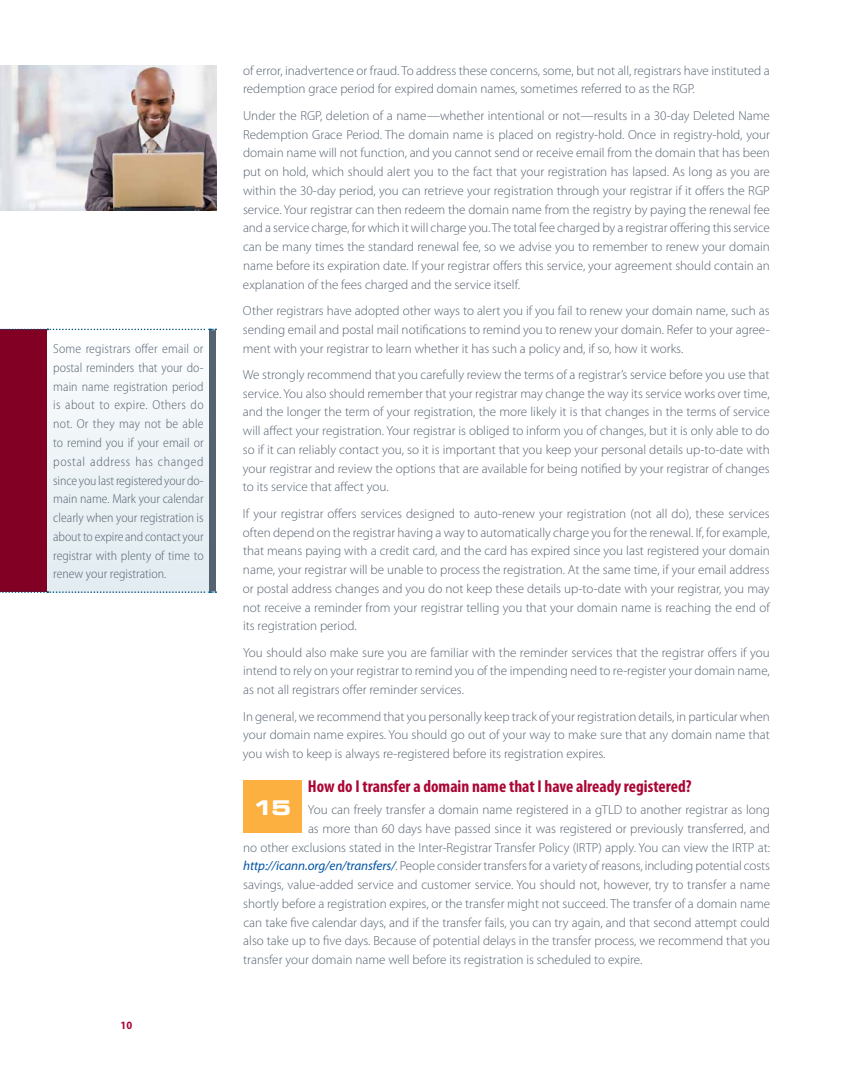
<style>
.page{position:relative;width:851px;height:1067px;background:#fff}
.page>*{position:absolute;margin:0;border:0;box-sizing:border-box;transform-origin:0 0}
.t1{font:700 expanded 20.25px "Square 721 BT";color:#fff}
.t2{font:700 condensed 17.25px "Myriad Pro";color:#ab0634}
.t3{font:300 13.2px/18.8px "Myriad Pro";color:#556270;text-align:justify}
.t4{font:300 semi-condensed 13.2px/18.8px "Myriad Pro";color:#556270;text-align:justify}
.t5{font:700 semi-condensed 11.25px "Myriad Pro";color:#ab0634}
.s1{font-weight:400;font-style:italic;color:#0054a4}
</style>
<div class="page">
<div style="left:243px;top:780px;width:58px;height:53px;background:#fbb040"></div>
<div style="left:0;top:329px;width:47px;height:263px;background:#820024"></div>
<div style="left:47px;top:329px;width:163px;height:263px;background:linear-gradient(to bottom,#fcfdfe,#e1ebf1)"></div>
<div style="left:210px;top:329px;width:6px;height:263px;background:#556270"></div>
<svg style="left:0;top:328px;width:216px;height:2px"></svg>
<svg style="left:0;top:591px;width:216px;height:2px"></svg>
<img style="left:0;top:66px;width:216px;height:145px">
<p class="t4" style="left:53px;top:340px;width:152px">Some registrars offer email or postal reminders that your do&shy;main name registration period is about to expire. Others do not. Or they may not be able to remind you if your email or postal address has changed since you last registered your do&shy;main name. Mark your calendar clearly when your registration is about to expire and contact your registrar with plenty of time to renew your registration.</p>
<p class="t5" style="left:120px;top:1018px;width:13px">10</p>
<p class="t3" style="left:243px;top:61px;width:528px">of error, inadvertence or fraud. To address these concerns, some, but not all, registrars have instituted a redemption grace period for expired domain names, sometimes referred to as the RGP.</p>
<p class="t3" style="left:243px;top:106px;width:528px">Under the RGP, deletion of a name—whether intentional or not—results in a 30-day Deleted Name Redemption Grace Period. The domain name is placed on registry-hold. Once in registry-hold, your domain name will not function, and you cannot send or receive email from the domain that has been put on hold, which should alert you to the fact that your registration has lapsed. As long as you are within the 30-day period, you can retrieve your registration through your registrar if it offers the RGP service. Your registrar can then redeem the domain name from the registry by paying the renewal fee and a service charge, for which it will charge you. The total fee charged by a registrar offering this service can be many times the standard renewal fee, so we advise you to remember to renew your domain name before its expiration date. If your registrar offers this service, your agreement should contain an explanation of the fees charged and the service itself.</p>
<p class="t3" style="left:243px;top:301px;width:528px">Other registrars have adopted other ways to alert you if you fail to renew your domain name, such as sending email and postal mail notifications to remind you to renew your domain. Refer to your agree&shy;ment with your registrar to learn whether it has such a policy and, if so, how it works.</p>
<p class="t3" style="left:243px;top:365px;width:528px">We strongly recommend that you carefully review the terms of a registrar’s service before you use that service. You also should remember that your registrar may change the way its service works over time, and the longer the term of your registration, the more likely it is that changes in the terms of service will affect your registration. Your registrar is obliged to inform you of changes, but it is only able to do so if it can reliably contact you, so it is important that you keep your personal details up-to-date with your registrar and review the options that are available for being notified by your registrar of changes to its service that affect you.</p>
<p class="t3" style="left:243px;top:504px;width:528px">If your registrar offers services designed to auto-renew your registration (not all do), these services often depend on the registrar having a way to automatically charge you for the renewal. If, for example, that means paying with a credit card, and the card has expired since you last registered your domain name, your registrar will be unable to process the registration. At the same time, if your email address or postal address changes and you do not keep these details up-to-date with your registrar, you may not receive a reminder from your registrar telling you that your domain name is reaching the end of its registration period.</p>
<p class="t3" style="left:243px;top:643px;width:528px">You should also make sure you are familiar with the reminder services that the registrar offers if you intend to rely on your registrar to remind you of the impending need to re-register your domain name, as not all registrars offer reminder services.</p>
<p class="t3" style="left:243px;top:707px;width:528px">In general, we recommend that you personally keep track of your registration details, in particular when your domain name expires. You should go out of your way to make sure that any domain name that you wish to keep is always re-registered before its registration expires.</p>
<h1 class="t1" style="left:253px;top:795px;width:39px">15</h1>
<h2 class="t2" style="left:308px;top:776px;width:385px">How do I transfer a domain name that I have already registered?</h2>
<p class="t3" style="left:308px;top:800px;width:463px">You can freely transfer a domain name registered in a gTLD to another registrar as long</p>
<p class="t3" style="left:308px;top:819px;width:463px">as more than 60 days have passed since it was registered or previously transferred, and</p>
<p class="t3" style="left:243px;top:838px;width:528px">no other exclusions stated in the Inter-Registrar Transfer Policy (IRTP) apply. You can view the IRTP at:</p>
<p class="t3" style="left:243px;top:856px;width:528px"><span class="s1">http://icann.org/en/transfers/</span>. People considertransfersfor a variety of reasons, including potential costs</p>
<p class="t3" style="left:243px;top:875px;width:528px">savings, value-added service and customer service. You should not, however, try to transfer a name</p>
<p class="t3" style="left:243px;top:894px;width:528px">shortly before a registration expires, or the transfer might not succeed. The transfer of a domain name</p>
<p class="t3" style="left:243px;top:913px;width:528px">can take five calendar days, and if the transfer fails, you can try again, and that second attempt could</p>
<p class="t3" style="left:243px;top:931px;width:528px">also take up to five days. Because of potential delays in the transfer process, we recommend that you</p>
<p class="t3" style="left:243px;top:950px;width:400px">transfer your domain name well before its registration is scheduled to expire.</p>
</div>
